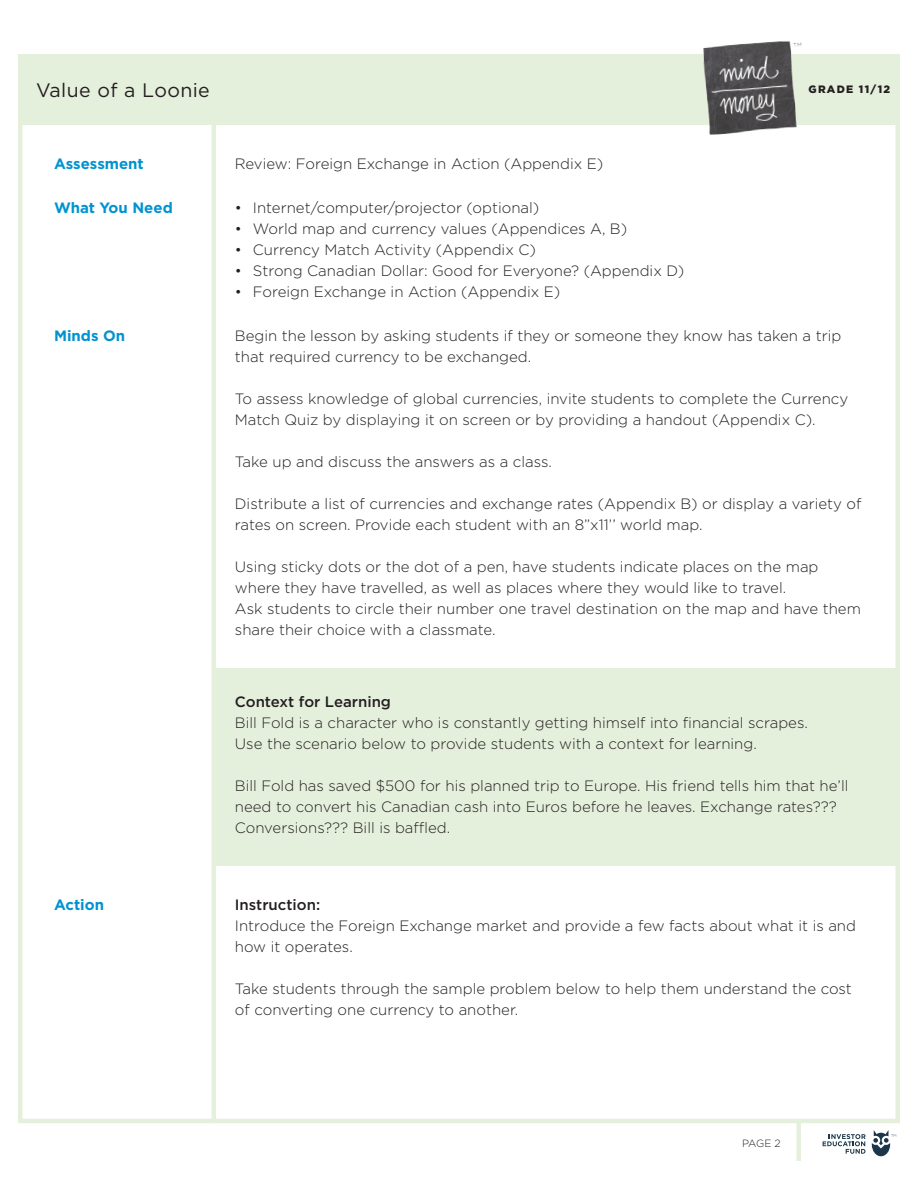
<style>
.page{position:relative;width:918px;height:1188px;background:#fff}
.page>*{position:absolute;margin:0;border:0;box-sizing:border-box;transform-origin:0 0}
.t1{font:19.5px "Gotham";letter-spacing:.02em;color:#231f20}
.t2{font:300 15px/21px "Gotham";color:#231f20}
.t3{font:700 15px "Gotham";color:#0093d0}
.t4{font:500 15px "Gotham";color:#231f20}
.t5{font:900 10.65px "Gotham";letter-spacing:.12em;color:#231f20}
.t6{font:300 10.5px "Gotham";color:#231f20}
</style>
<div class="page">
<svg style="left:823px;top:1134px;width:43px;height:20px"></svg>
<svg style="left:872px;top:1130px;width:24px;height:26px"></svg>
<div style="left:796px;top:1121px;width:5px;height:40px;background:#e5f0dc"></div>
<hr style="left:212px;top:82px;width:4px;height:1041px;background:#e5f0dc">
<div style="left:18px;top:54px;width:882px;height:70px;background:#e5f0dc"></div>
<img style="left:696px;top:41px;width:118px;height:94px">
<div style="left:215px;top:668px;width:685px;height:197px;background:#e5f0dc"></div>
<h1 class="t1" style="left:36px;top:78px;width:175px">Value of a Loonie</h1>
<p class="t5" style="left:809px;top:82px;width:83px">GRADE 11/12</p>
<p class="t3" style="left:54px;top:153px;width:91px">Assessment</p>
<p class="t2" style="left:235px;top:152px;width:370px">Review: Foreign Exchange in Action (Appendix E)</p>
<p class="t3" style="left:54px;top:198px;width:120px">What You Need</p>
<p class="t2" style="left:235px;top:197px;width:306px">• Internet/computer/projector (optional)</p>
<p class="t2" style="left:235px;top:218px;width:394px">• World map and currency values (Appendices A, B)</p>
<p class="t2" style="left:235px;top:239px;width:303px">• Currency Match Activity (Appendix C)</p>
<p class="t2" style="left:235px;top:260px;width:451px">• Strong Canadian Dollar: Good for Everyone? (Appendix D)</p>
<p class="t2" style="left:235px;top:281px;width:327px">• Foreign Exchange in Action (Appendix E)</p>
<p class="t3" style="left:54px;top:326px;width:73px">Minds On</p>
<p class="t2" style="left:235px;top:325px;width:608px">Begin the lesson by asking students if they or someone they know has taken a trip that required currency to be exchanged.</p>
<p class="t2" style="left:235px;top:388px;width:615px">To assess knowledge of global currencies, invite students to complete the Currency<br>Match Quiz by displaying it on screen or by providing a handout (Appendix C).</p>
<p class="t2" style="left:235px;top:451px;width:319px">Take up and discuss the answers as a class.</p>
<p class="t2" style="left:235px;top:493px;width:628px">Distribute a list of currencies and exchange rates (Appendix B) or display a variety of rates on screen. Provide each student with an 8”x11’’ world map.</p>
<p class="t2" style="left:235px;top:556px;width:628px">Using sticky dots or the dot of a pen, have students indicate places on the map where they have travelled, as well as places where they would like to travel.<br>Ask students to circle their number one travel destination on the map and have them share their choice with a classmate.</p>
<p class="t4" style="left:235px;top:692px;width:158px">Context for Learning</p>
<p class="t2" style="left:235px;top:712px;width:575px">Bill Fold is a character who is constantly getting himself into financial scrapes.<br>Use the scenario below to provide students with a context for learning.</p>
<p class="t2" style="left:235px;top:775px;width:615px">Bill Fold has saved $500 for his planned trip to Europe. His friend tells him that he’ll need to convert his Canadian cash into Euros before he leaves. Exchange rates???<br>Conversions??? Bill is baffled.</p>
<p class="t3" style="left:54px;top:894px;width:52px">Action</p>
<p class="t4" style="left:235px;top:894px;width:87px">Instruction:</p>
<p class="t2" style="left:235px;top:914px;width:623px">Introduce the Foreign Exchange market and provide a few facts about what it is and how it operates.</p>
<p class="t2" style="left:235px;top:977px;width:619px">Take students through the sample problem below to help them understand the cost of converting one currency to another.</p>
<p class="t6" style="left:742px;top:1137px;width:40px">PAGE 2</p>
</div>
